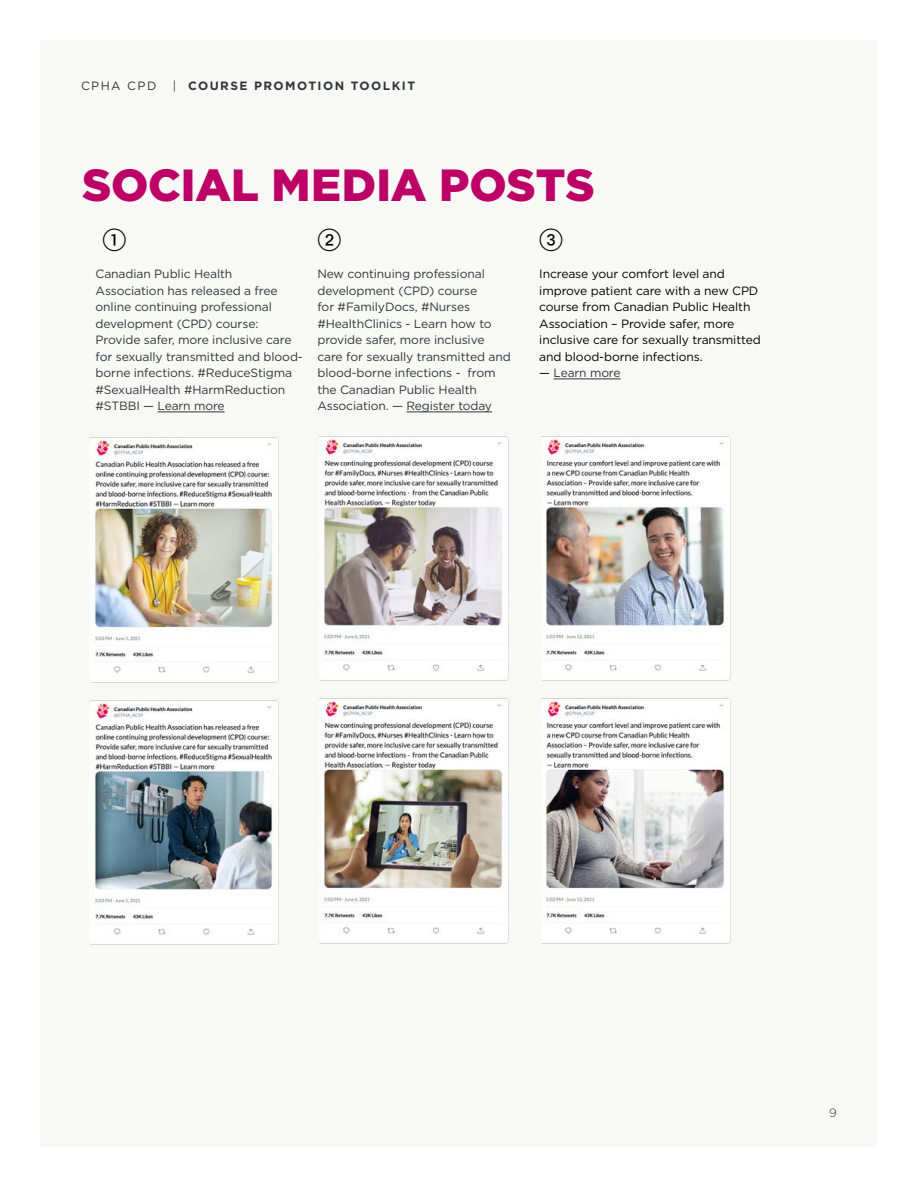
<style>
.page{position:relative;width:918px;height:1188px;background:#fff}
.page>*{position:absolute;margin:0;border:0;box-sizing:border-box;transform-origin:0 0}
.t1{font:900 45px "Gotham HTF";letter-spacing:-.005em;color:#bc0065}
.t2{font:24px "Numerics P02";color:#000}
.t3{font:12px/16.5px "Gotham HTF";letter-spacing:-.01em;color:#323537}
.t4{font:12px/16.5px "Gotham HTF";letter-spacing:-.01em;color:#000}
.t5{font:700 12px "Gotham HTF";letter-spacing:.12em;color:#323537}
.t6{font:300 12px "Gotham HTF";color:#323537}
.s1{font-weight:400}
.s2{color:#000}
</style>
<div class="page">
<div style="left:40px;top:40px;width:838px;height:1108px;background:#f8f8f7"></div>
<hr style="left:158px;top:412px;width:67px;height:1px;background:#323537">
<hr style="left:407px;top:412px;width:85px;height:1px;background:#323537">
<hr style="left:554px;top:379px;width:67px;height:1px;background:#323537">
<img style="left:90px;top:437px;width:189px;height:246px">
<img style="left:319px;top:436px;width:190px;height:245px">
<img style="left:541px;top:436px;width:190px;height:245px">
<img style="left:90px;top:700px;width:189px;height:245px">
<img style="left:319px;top:698px;width:190px;height:246px">
<img style="left:541px;top:698px;width:190px;height:246px">
<p class="t3" style="left:81px;top:77px;width:77px">CPHA CPD</p>
<p class="t5" style="left:173px;top:79px;width:244px"><span class="s1">|</span> COURSE PROMOTION TOOLKIT</p>
<h1 class="t1" style="left:82px;top:159px;width:514px">SOCIAL MEDIA POSTS</h1>
<h2 class="t2" style="left:103px;top:228px;width:25px">1</h2>
<h2 class="t2" style="left:317px;top:228px;width:25px">2</h2>
<h2 class="t2" style="left:539px;top:228px;width:25px">3</h2>
<p class="t3" style="left:96px;top:266px;width:209px">Canadian Public Health<br>Association has released a free online continuing professional development (CPD) course:<br>Provide safer, more inclusive care for sexually transmitted and blood&shy;borne infections. #ReduceStigma #SexualHealth #HarmReduction #STBBI — Learn more</p>
<p class="t3" style="left:317px;top:266px;width:195px">New continuing professional development (CPD) course<br>for #FamilyDocs, #Nurses #HealthClinics - Learn how to provide safer, more inclusive care for sexually transmitted and blood-borne infections - from the Canadian Public Health<br>Association. — Register today</p>
<p class="t4" style="left:539px;top:266px;width:223px">Increase your comfort level and improve patient care with a new CPD course from Canadian Public Health Association – Provide safer, more inclusive care for sexually transmitted and blood-borne infections.</p>
<p class="t3" style="left:539px;top:365px;width:83px"><span class="s2">—</span> Learn more</p>
<p class="t6" style="left:829px;top:1106px;width:9px">9</p>
</div>
